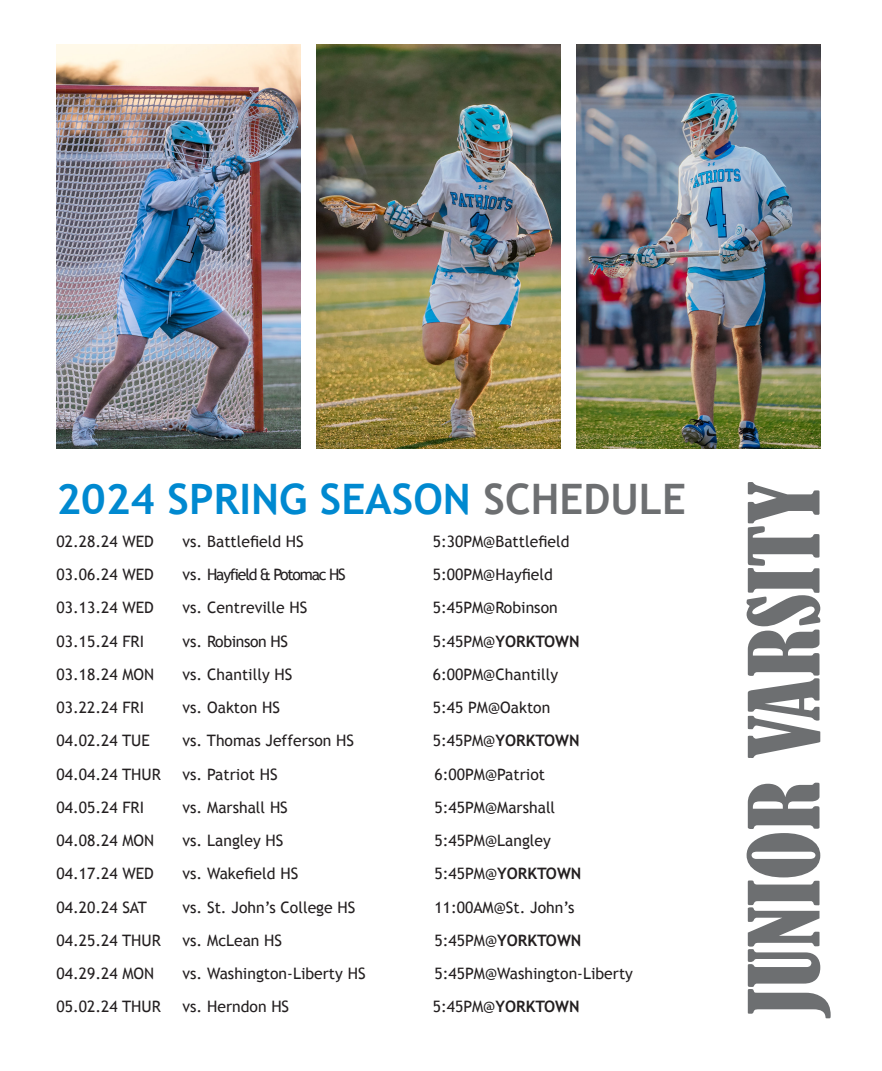
<style>
.page{position:relative;width:882px;height:1071px;background:#fff}
.page>*{position:absolute;margin:0;border:0;box-sizing:border-box;transform-origin:0 0}
.t1{font:condensed 91px "Bernard";color:#6d6f71}
.t2{font:700 42px "Trebuchet MS";color:#0089d0}
.t3{font:15.75px "Trebuchet MS";color:#231f20}
.t4{font:700 15.75px "Trebuchet MS";color:#231f20}
.t5{font:15.75px "Trebuchet MS";letter-spacing:-.075em;color:#231f20}
.t6{font:15.75px "Trebuchet MS";letter-spacing:-.025em;color:#231f20}
.s1{color:#6d6f71}
.s2{font-weight:400}
</style>
<div class="page">
<img style="left:57px;top:44px;width:244px;height:405px">
<img style="left:317px;top:44px;width:244px;height:405px">
<img style="left:577px;top:44px;width:244px;height:405px">
<p class="t2" style="left:57px;top:473px;width:631px">2024 SPRING SEASON <span class="s1">SCHEDULE</span></p>
<p class="t3" style="left:57px;top:532px;width:99px">02.28.24 WED</p>
<p class="t3" style="left:183px;top:532px;width:123px">vs. Battlefield HS</p>
<p class="t3" style="left:433px;top:532px;width:138px">5:30PM@Battlefield</p>
<p class="t3" style="left:57px;top:565px;width:99px">03.06.24 WED</p>
<p class="t5" style="left:183px;top:565px;width:165px">vs. Hayfield &amp; Potomac HS</p>
<p class="t3" style="left:433px;top:565px;width:122px">5:00PM@Hayfield</p>
<p class="t3" style="left:57px;top:599px;width:99px">03.13.24 WED</p>
<p class="t3" style="left:183px;top:599px;width:126px">vs. Centreville HS</p>
<p class="t3" style="left:433px;top:599px;width:126px">5:45PM@Robinson</p>
<p class="t3" style="left:57px;top:632px;width:89px">03.15.24 FRI</p>
<p class="t6" style="left:183px;top:632px;width:107px">vs. Robinson HS</p>
<p class="t4" style="left:433px;top:631px;width:148px"><span class="s2">5:45PM@</span>YORKTOWN</p>
<p class="t3" style="left:57px;top:665px;width:99px">03.18.24 MON</p>
<p class="t3" style="left:183px;top:665px;width:111px">vs. Chantilly HS</p>
<p class="t3" style="left:433px;top:665px;width:127px">6:00PM@Chantilly</p>
<p class="t3" style="left:57px;top:698px;width:89px">03.22.24 FRI</p>
<p class="t3" style="left:183px;top:698px;width:99px">vs. Oakton HS</p>
<p class="t3" style="left:433px;top:698px;width:119px">5:45 PM@Oakton</p>
<p class="t3" style="left:57px;top:732px;width:95px">04.02.24 TUE</p>
<p class="t3" style="left:183px;top:732px;width:173px">vs. Thomas Jefferson HS</p>
<p class="t4" style="left:433px;top:731px;width:148px"><span class="s2">5:45PM@</span>YORKTOWN</p>
<p class="t3" style="left:57px;top:765px;width:106px">04.04.24 THUR</p>
<p class="t3" style="left:183px;top:765px;width:97px">vs. Patriot HS</p>
<p class="t3" style="left:435px;top:765px;width:112px">6:00PM@Patriot</p>
<p class="t3" style="left:57px;top:798px;width:89px">04.05.24 FRI</p>
<p class="t3" style="left:183px;top:798px;width:107px">vs. Marshall HS</p>
<p class="t3" style="left:435px;top:798px;width:122px">5:45PM@Marshall</p>
<p class="t3" style="left:57px;top:831px;width:99px">04.08.24 MON</p>
<p class="t3" style="left:183px;top:831px;width:102px">vs. Langley HS</p>
<p class="t3" style="left:435px;top:831px;width:118px">5:45PM@Langley</p>
<p class="t3" style="left:57px;top:865px;width:99px">04.17.24 WED</p>
<p class="t3" style="left:183px;top:865px;width:117px">vs. Wakefield HS</p>
<p class="t4" style="left:435px;top:864px;width:148px"><span class="s2">5:45PM@</span>YORKTOWN</p>
<p class="t3" style="left:57px;top:898px;width:92px">04.20.24 SAT</p>
<p class="t3" style="left:183px;top:898px;width:174px">vs. St. John’s College HS</p>
<p class="t3" style="left:435px;top:898px;width:142px">11:00AM@St. John’s</p>
<p class="t3" style="left:57px;top:931px;width:106px">04.25.24 THUR</p>
<p class="t3" style="left:183px;top:931px;width:101px">vs. McLean HS</p>
<p class="t4" style="left:435px;top:931px;width:148px"><span class="s2">5:45PM@</span>YORKTOWN</p>
<p class="t3" style="left:57px;top:964px;width:99px">04.29.24 MON</p>
<p class="t3" style="left:183px;top:964px;width:185px">vs. Washington-Liberty HS</p>
<p class="t3" style="left:435px;top:964px;width:200px">5:45PM@Washington-Liberty</p>
<p class="t3" style="left:57px;top:998px;width:106px">05.02.24 THUR</p>
<p class="t3" style="left:183px;top:998px;width:108px">vs. Herndon HS</p>
<p class="t4" style="left:433px;top:997px;width:148px"><span class="s2">5:45PM@</span>YORKTOWN</p>
<p class="t1" style="left:732px;top:1015px;width:536px;rotate:-90deg">JUNIOR VARSITY</p>
</div>
